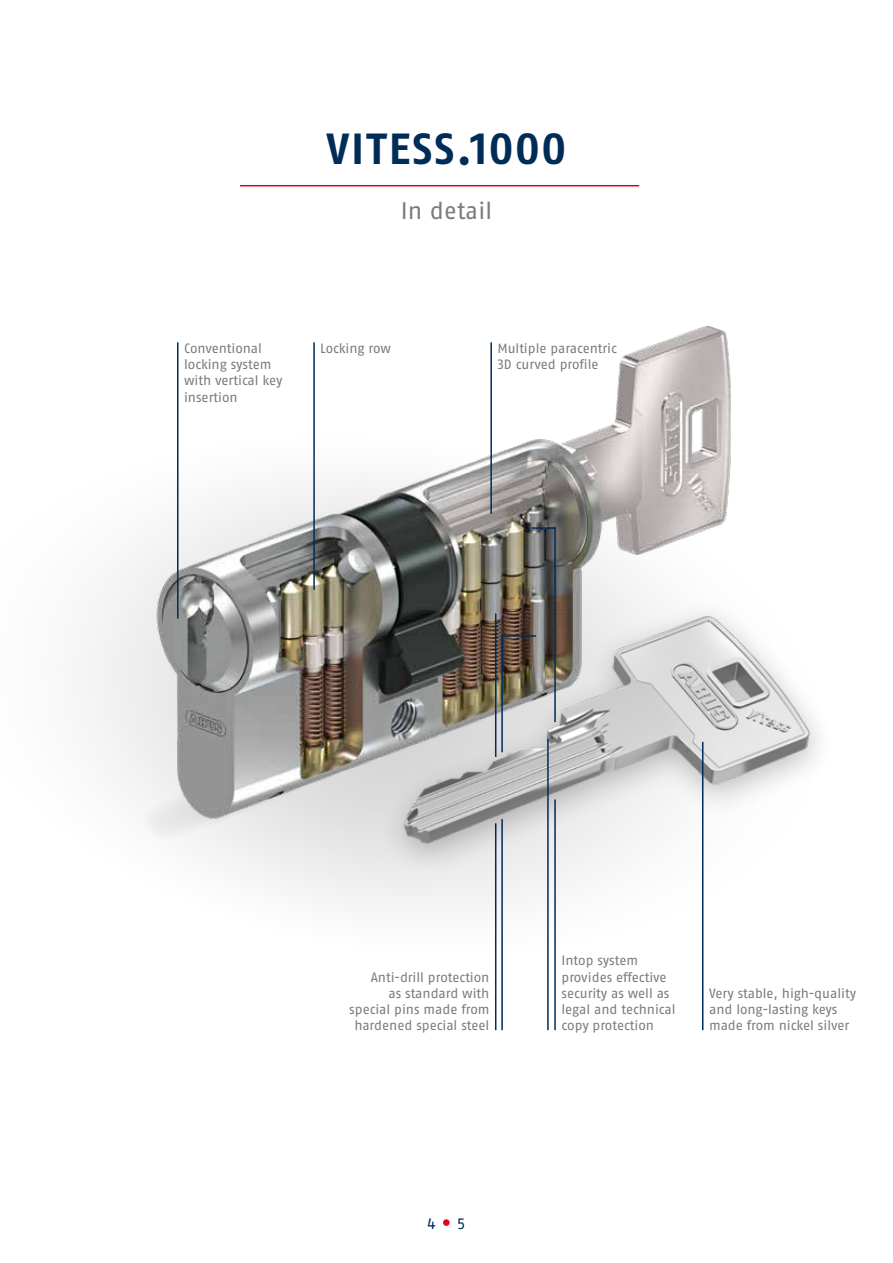
<style>
.page{position:relative;width:893px;height:1263px;background:#fff}
.page>*{position:absolute;margin:0;border:0;box-sizing:border-box;transform-origin:0 0}
.t1{font:700 43.5px "ABUS Fago Pro";letter-spacing:.045em;color:#002c58}
.t2{font:24px "ABUS Fago Pro";letter-spacing:.01em;color:#7c7b7b}
.t3{font:15px "ABUS Fago Pro";color:#002c58}
.t4{font:13.5px/16.2px "ABUS Fago Pro";letter-spacing:-.005em;color:#7c7b7b}
</style>
<div class="page">
<hr style="left:240px;top:185px;width:399px;height:1px;background:#db0720">
<svg style="left:87px;top:374px;width:644px;height:657px"></svg>
<svg style="left:87px;top:670px;width:406px;height:239px;fill:#f4f4f4"></svg>
<hr style="left:495px;top:823px;width:1px;height:207px;background:#002c58">
<hr style="left:554px;top:799px;width:2px;height:231px;background:#002c58">
<img style="left:150px;top:327px;width:580px;height:498px">
<div style="left:379px;top:598px;width:458px;height:279px;background:#000;opacity:.24"></div>
<img style="left:403px;top:604px;width:426px;height:240px">
<hr style="left:495px;top:613px;width:1px;height:144px;background:#002c58">
<hr style="left:531px;top:527px;width:25px;height:2px;background:#002c58">
<hr style="left:547px;top:739px;width:2px;height:291px;background:#002c58">
<hr style="left:313px;top:342px;width:2px;height:248px;background:#002c58">
<hr style="left:177px;top:342px;width:2px;height:276px;background:#002c58">
<hr style="left:702px;top:742px;width:1px;height:288px;background:#002c58">
<hr style="left:490px;top:342px;width:2px;height:172px;background:#002c58">
<hr style="left:554px;top:527px;width:2px;height:195px;background:#002c58">
<hr style="left:501px;top:819px;width:2px;height:211px;background:#002c58">
<hr style="left:501px;top:635px;width:2px;height:117px;background:#002c58">
<hr style="left:501px;top:635px;width:35px;height:2px;background:#002c58">
<div style="left:443px;top:1219px;width:7px;height:7px;background:#db0720;border-radius:50%"></div>
<h1 class="t1" style="left:327px;top:123px;width:241px">VITESS.1000</h1>
<h2 class="t2" style="left:401px;top:196px;width:93px">In detail</h2>
<p class="t4" style="left:184px;top:340px;width:100px">Conventional locking system with vertical key insertion</p>
<p class="t4" style="left:320px;top:340px;width:72px">Locking row</p>
<p class="t4" style="left:497px;top:340px;width:121px">Multiple paracentric<br>3D curved profile</p>
<p class="t4" style="left:349px;top:969px;width:142px;text-align:right">Anti-drill protection<br>as standard with special pins made from hardened special steel</p>
<p class="t4" style="left:561px;top:952px;width:116px">Intop system provides effective security as well as legal and technical copy protection</p>
<p class="t4" style="left:709px;top:985px;width:149px">Very stable, high-quality and long-lasting keys made from nickel silver</p>
<p class="t3" style="left:427px;top:1214px;width:10px">4</p>
<p class="t3" style="left:457px;top:1214px;width:10px">5</p>
</div>
